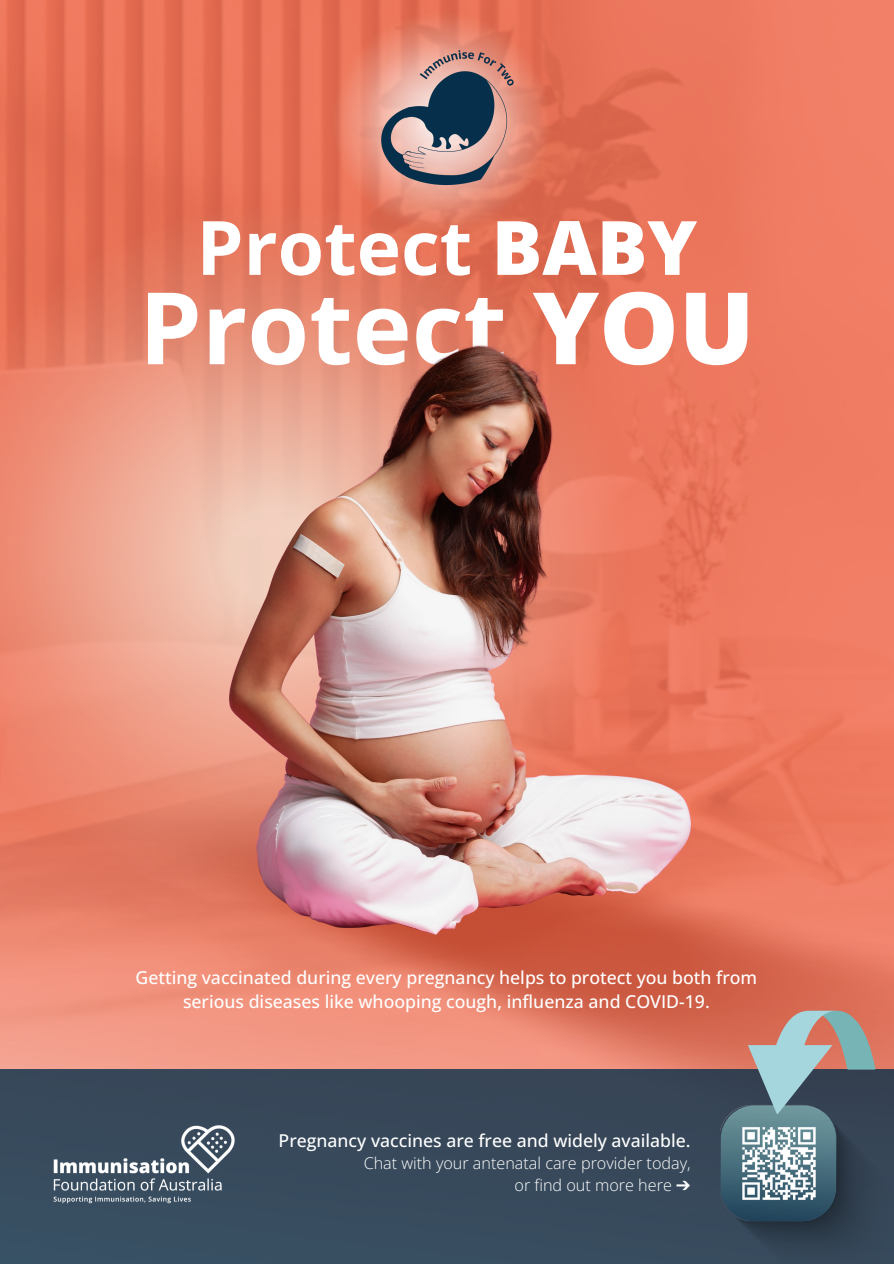
<style>
.page{position:relative;width:894px;height:1264px;background:#fff}
.page>*{position:absolute;margin:0;border:0;box-sizing:border-box;transform-origin:0 0}
.t1{font:700 100.05px "Open Sans";color:#fff}
.t2{font:700 75px "Open Sans";color:#fff}
.t3{font:500 17.7px/23.7px "Open Sans";color:#fff;text-align:center}
.t4{font:300 16.2px "Open Sans";color:#fff}
.s1{font-weight:800}
.s2{font-family:"Free Serif";font-weight:400}
</style>
<div class="page">
<img style="left:0;top:0;width:893px;height:582px">
<img style="left:0;top:582px;width:893px;height:487px">
<img style="left:99px;top:757px;width:794px;height:312px">
<div style="left:0;top:1069px;width:893px;height:194px;background:#37495b"></div>
<svg style="left:0;top:202px;width:629px;height:705px;background:#e98b74"></svg>
<img style="left:229px;top:327px;width:461px;height:607px">
<img style="left:320px;top:0;width:242px;height:8px">
<img style="left:320px;top:8px;width:242px;height:319px">
<img style="left:406px;top:41px;width:119px;height:144px">
<img style="left:368px;top:41px;width:42px;height:137px">
<img style="left:53px;top:1125px;width:182px;height:79px">
<svg style="left:720px;top:983px;width:170px;height:238px"></svg>
<p class="t2" style="left:196px;top:195px;width:502px">Protect <span class="s1">BABY</span></p>
<p class="t1" style="left:139px;top:257px;width:617px">Protect <span class="s1">YOU</span></p>
<p class="t3" style="left:135px;top:965px;width:623px">Getting vaccinated during every pregnancy helps to protect you both from serious diseases like whooping cough, influenza and COVID-19.</p>
<p class="t3" style="left:278px;top:1128px;width:413px">Pregnancy vaccines are free and widely available.</p>
<p class="t4" style="left:363px;top:1151px;width:328px">Chat with your antenatal care provider today,</p>
<p class="t4" style="left:514px;top:1173px;width:177px">or find out more here <span class="s2">➔</span></p>
</div>
